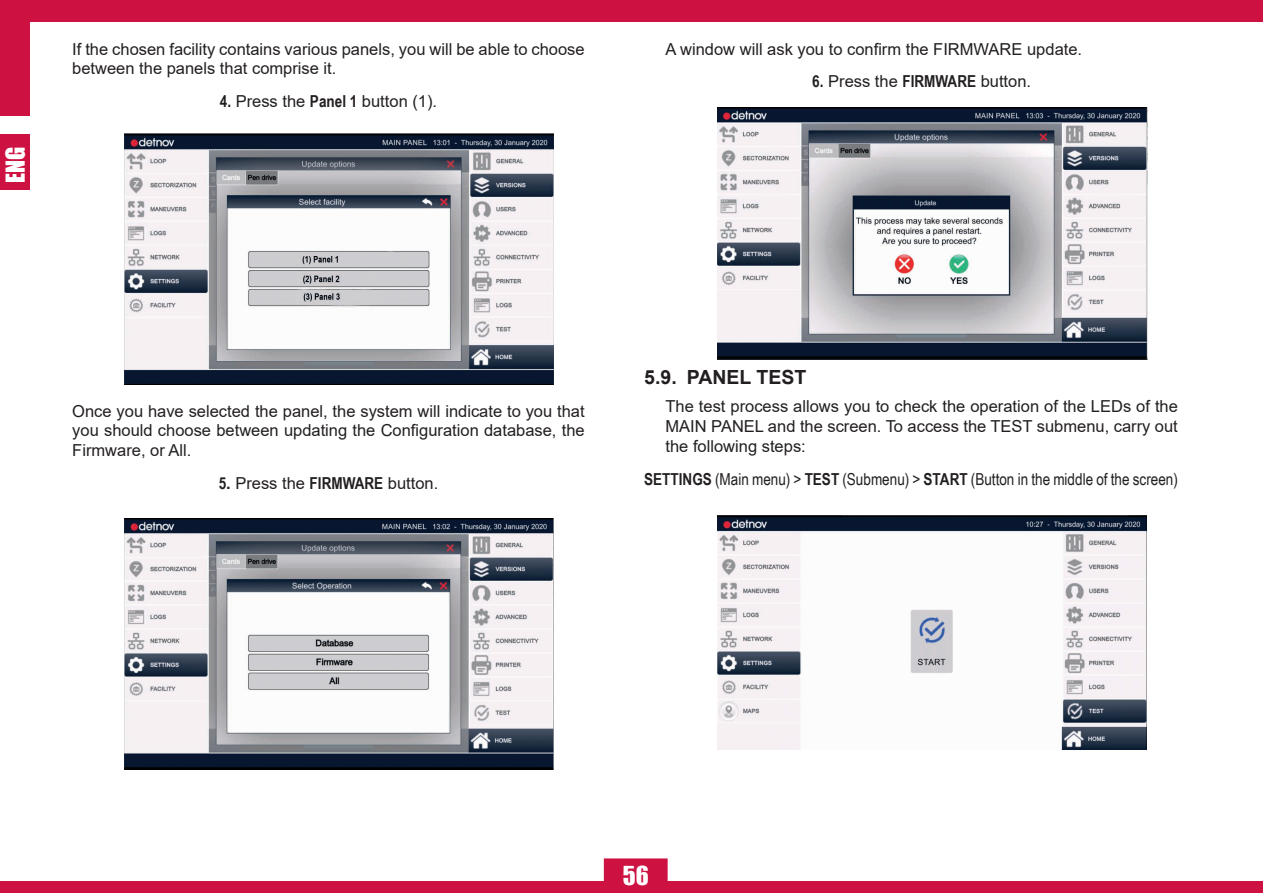
<style>
.page{position:relative;width:1263px;height:893px;background:#fff}
.page>*{position:absolute;margin:0;border:0;box-sizing:border-box;transform-origin:0 0}
.t1{font:24px "Impact";color:#fff}
.t2{font:700 19.5px "Arial";color:#231f20}
.t3{font:16.5px/19.8px "Arial";color:#231f20;text-align:justify}
.t4{font:16.5px "Arial Narrow";color:#231f20}
.s1{font-family:"Arial Narrow";font-weight:700}
.s2{font-weight:700}
</style>
<div class="page">
<div style="left:0;top:881px;width:1263px;height:12px;background:#cd1141"></div>
<div style="left:0;top:0;width:1263px;height:21px;background:#cd1141"></div>
<div style="left:0;top:21px;width:30px;height:95px;background:#cd1141"></div>
<div style="left:0;top:134px;width:30px;height:55px;background:#cd1141"></div>
<svg style="left:603px;top:858px;width:65px;height:23px"></svg>
<img style="left:124px;top:134px;width:430px;height:251px">
<img style="left:124px;top:518px;width:430px;height:251px">
<img style="left:718px;top:108px;width:429px;height:252px">
<img style="left:718px;top:516px;width:429px;height:234px">
<h1 class="t1" style="left:-3px;top:183px;width:38px;rotate:-90deg">ENG</h1>
<p class="t3" style="left:72px;top:39px;width:514px">If the chosen facility contains various panels, you will be able to choose between the panels that comprise it.</p>
<p class="t3" style="left:220px;top:91px;width:219px"><span class="s1">4.</span> Press the <span class="s1">Panel 1</span> button (1).</p>
<p class="t3" style="left:665px;top:39px;width:418px">A window will ask you to confirm the FIRMWARE update.</p>
<p class="t3" style="left:812px;top:71px;width:220px"><span class="s1">6.</span> Press the <span class="s1">FIRMWARE</span> button.</p>
<p class="t3" style="left:72px;top:401px;width:514px">Once you have selected the panel, the system will indicate to you that you should choose between updating the Configuration database, the Firmware, or All.</p>
<p class="t3" style="left:219px;top:473px;width:221px"><span class="s1">5</span><span class="s2">.</span> Press the <span class="s1">FIRMWARE</span> button.</p>
<p class="t2" style="left:644px;top:363px;width:164px">5.9. PANEL TEST</p>
<p class="t3" style="left:665px;top:397px;width:514px">The test process allows you to check the operation of the LEDs of the MAIN PANEL and the screen. To access the TEST submenu, carry out the following steps:</p>
<p class="t4" style="left:644px;top:467px;width:535px"><span class="s2">SETTINGS</span> (Main menu) &gt; <span class="s2">TEST</span> (Submenu) &gt; <span class="s2">START</span> (Button in the middle of the screen)</p>
<h1 class="t1" style="left:623px;top:857px;width:27px">56</h1>
</div>
